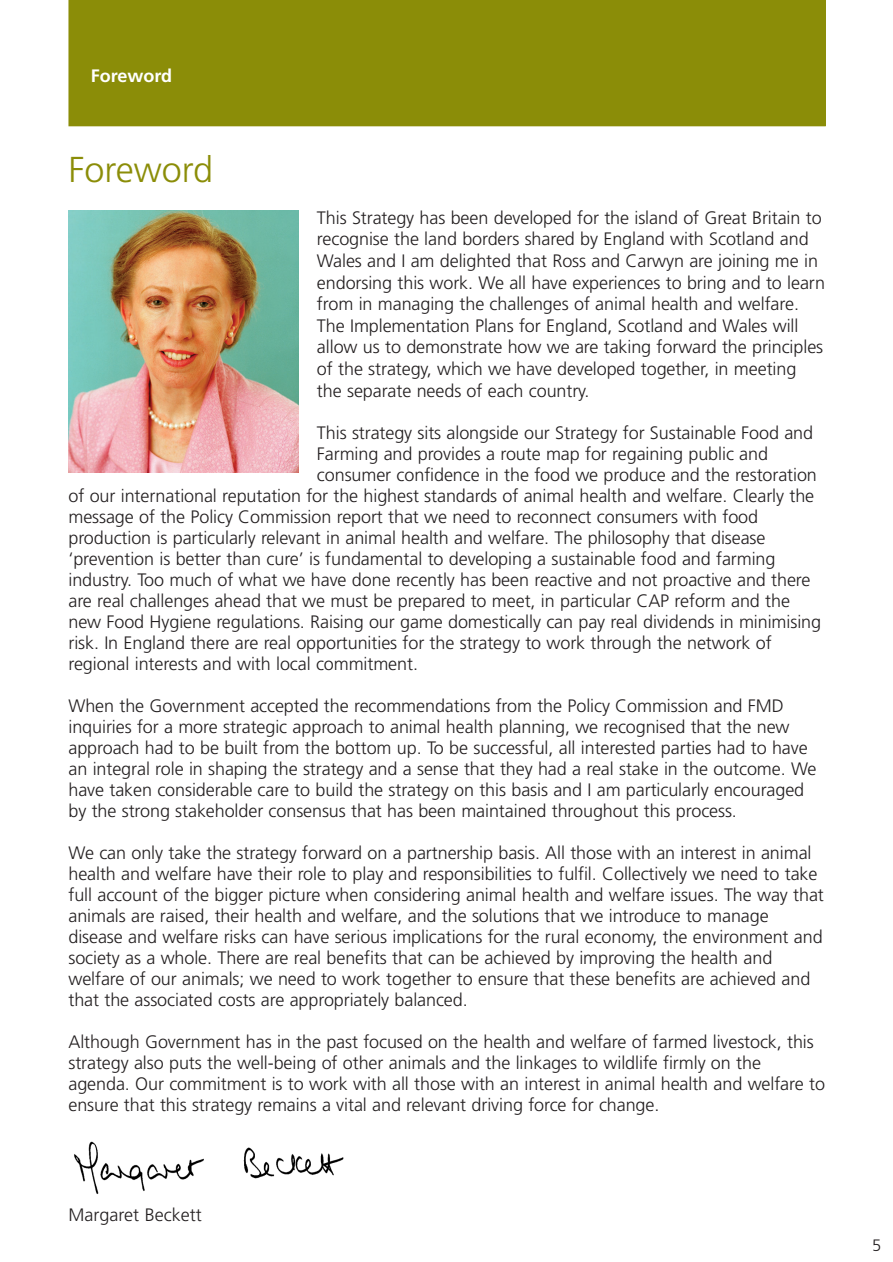
<style>
.page{position:relative;width:893px;height:1262px;background:#fff}
.page>*{position:absolute;margin:0;border:0;box-sizing:border-box;transform-origin:0 0}
.t1{font:300 36px "Frutiger";color:#8b8d08}
.t2{font:300 18px/21px "Frutiger";letter-spacing:-.005em;color:#231f20}
.t3{font:700 18px "Frutiger";color:#fff}
.t4{font:300 16.5px "Frutiger";color:#231f20}
</style>
<div class="page">
<div style="left:68px;top:0;width:757px;height:126px;background:#8b8d08"></div>
<img style="left:74px;top:1141px;width:270px;height:53px">
<img style="left:68px;top:210px;width:231px;height:263px">
<p class="t3" style="left:91px;top:68px;width:83px">Foreword</p>
<h1 class="t1" style="left:68px;top:154px;width:146px">Foreword</h1>
<p class="t2" style="left:317px;top:207px;width:509px;line-height:21.6px">This Strategy has been developed for the island of Great Britain to recognise the land borders shared by England with Scotland and Wales and I am delighted that Ross and Carwyn are joining me in endorsing this work. We all have experiences to bring and to learn from in managing the challenges of animal health and welfare.<br>The Implementation Plans for England, Scotland and Wales will allow us to demonstrate how we are taking forward the principles of the strategy, which we have developed together, in meeting the separate needs of each country.</p>
<p class="t2" style="left:317px;top:423px;width:497px">This strategy sits alongside our Strategy for Sustainable Food and</p>
<p class="t2" style="left:317px;top:444px;width:452px">Farming and provides a route map for regaining public and</p>
<p class="t2" style="left:317px;top:465px;width:501px">consumer confidence in the food we produce and the restoration</p>
<p class="t2" style="left:68px;top:486px;width:747px">of our international reputation for the highest standards of animal health and welfare. Clearly the</p>
<p class="t2" style="left:68px;top:507px;width:691px">message of the Policy Commission report that we need to reconnect consumers with food</p>
<p class="t2" style="left:68px;top:528px;width:698px">production is particularly relevant in animal health and welfare. The philosophy that disease</p>
<p class="t2" style="left:68px;top:549px;width:708px">‘prevention is better than cure’ is fundamental to developing a sustainable food and farming</p>
<p class="t2" style="left:68px;top:570px;width:743px">industry. Too much of what we have done recently has been reactive and not proactive and there</p>
<p class="t2" style="left:68px;top:591px;width:723px">are real challenges ahead that we must be prepared to meet, in particular CAP reform and the</p>
<p class="t2" style="left:68px;top:612px;width:754px">new Food Hygiene regulations. Raising our game domestically can pay real dividends in minimising</p>
<p class="t2" style="left:68px;top:633px;width:704px">risk. In England there are real opportunities for the strategy to work through the network of</p>
<p class="t2" style="left:68px;top:654px;width:351px">regional interests and with local commitment.</p>
<p class="t2" style="left:68px;top:696px;width:749px">When the Government accepted the recommendations from the Policy Commission and FMD inquiries for a more strategic approach to animal health planning, we recognised that the new approach had to be built from the bottom up. To be successful, all interested parties had to have an integral role in shaping the strategy and a sense that they had a real stake in the outcome. We have taken considerable care to build the strategy on this basis and I am particularly encouraged by the strong stakeholder consensus that has been maintained throughout this process.</p>
<p class="t2" style="left:68px;top:843px;width:757px">We can only take the strategy forward on a partnership basis. All those with an interest in animal health and welfare have their role to play and responsibilities to fulfil. Collectively we need to take full account of the bigger picture when considering animal health and welfare issues. The way that animals are raised, their health and welfare, and the solutions that we introduce to manage disease and welfare risks can have serious implications for the rural economy, the environment and society as a whole. There are real benefits that can be achieved by improving the health and welfare of our animals; we need to work together to ensure that these benefits are achieved and that the associated costs are appropriately balanced.</p>
<p class="t2" style="left:68px;top:1032px;width:758px">Although Government has in the past focused on the health and welfare of farmed livestock, this strategy also puts the well-being of other animals and the linkages to wildlife firmly on the agenda. Our commitment is to work with all those with an interest in animal health and welfare to ensure that this strategy remains a vital and relevant driving force for change.</p>
<p class="t2" style="left:68px;top:1205px;width:135px">Margaret Beckett</p>
<p class="t4" style="left:872px;top:1237px;width:11px">5</p>
</div>
